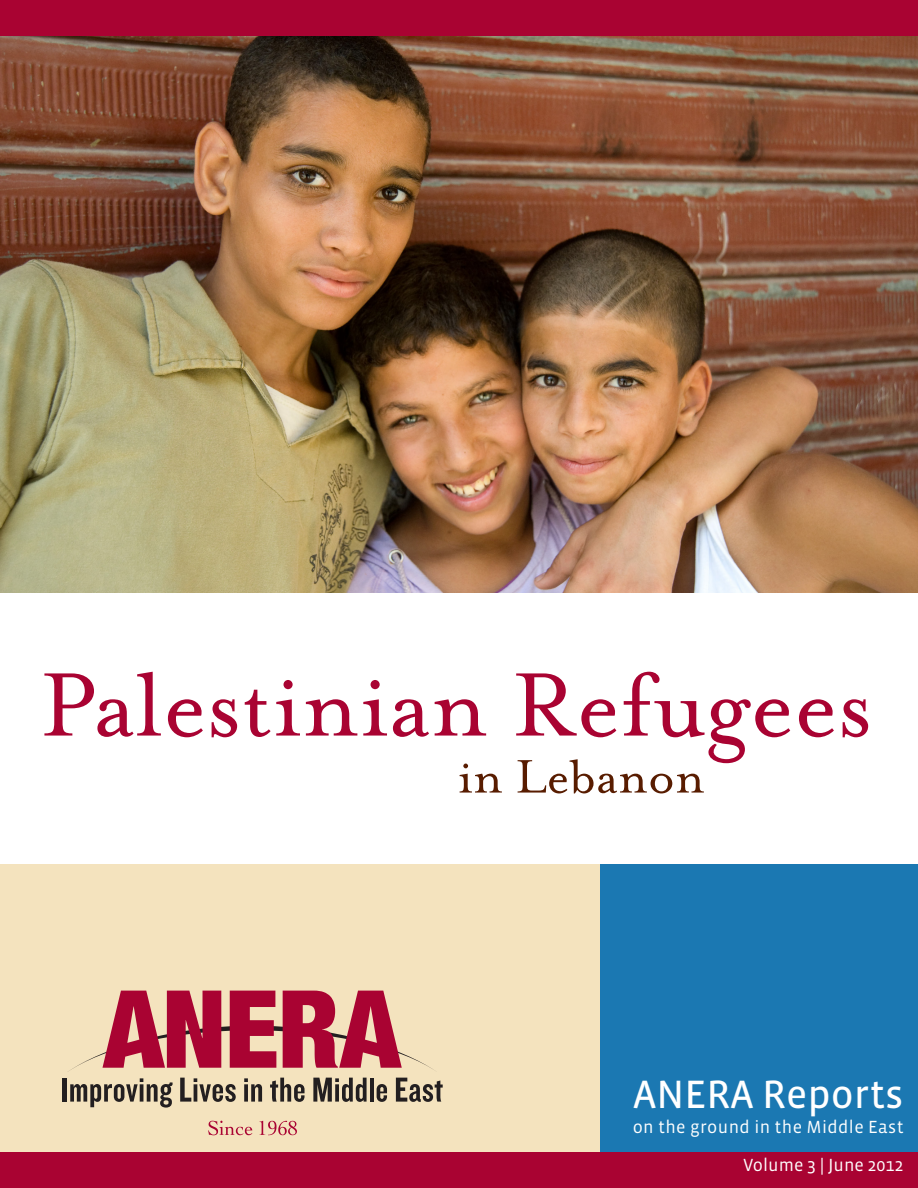
<style>
.page{position:relative;width:918px;height:1188px;background:#fff}
.page>*{position:absolute;margin:0;border:0;box-sizing:border-box;transform-origin:0 0}
.t1{font:103.5px "Mrs Eaves Roman";color:#a90332}
.t2{font:54px "Mrs Eaves Roman";color:#581c00}
.t3{font:40.5px "Vista Sans OT";color:#fff}
.t4{font:18px "Vista Sans OT";letter-spacing:.02em;color:#fff}
.t5{font:18px "Vista Sans OT";color:#fff}
</style>
<div class="page">
<div style="left:0;top:864px;width:601px;height:290px;background:#f4e3be"></div>
<div style="left:600px;top:864px;width:318px;height:310px;background:#1b78b2"></div>
<img style="left:0;top:36px;width:918px;height:556px">
<div style="left:0;top:0;width:918px;height:36px;background:#a90332"></div>
<div style="left:0;top:1152px;width:918px;height:36px;background:#a90332"></div>
<div style="left:62px;top:1078px;width:5px;height:24px;background:#231f20"></div>
<svg style="left:70px;top:1078px;width:103px;height:30px"></svg>
<svg style="left:180px;top:1078px;width:56px;height:24px"></svg>
<svg style="left:244px;top:1078px;width:18px;height:24px"></svg>
<svg style="left:270px;top:1078px;width:35px;height:24px"></svg>
<svg style="left:313px;top:1078px;width:54px;height:24px"></svg>
<hr style="left:370px;top:1078px;width:4px;height:24px;background:#231f20">
<svg style="left:377px;top:1084px;width:10px;height:18px"></svg>
<svg style="left:396px;top:1078px;width:47px;height:24px"></svg>
<svg style="left:68px;top:991px;width:366px;height:81px"></svg>
<svg style="left:208px;top:1121px;width:44px;height:14px"></svg>
<svg style="left:259px;top:1121px;width:38px;height:14px"></svg>
<p class="t1" style="left:40px;top:649px;width:834px">Palestinian Refugees</p>
<p class="t2" style="left:458px;top:747px;width:249px">in Lebanon</p>
<p class="t3" style="left:633px;top:1074px;width:272px">ANERA Reports</p>
<p class="t4" style="left:633px;top:1118px;width:272px">on the ground in the Middle East</p>
<p class="t5" style="left:743px;top:1156px;width:162px">Volume 3 | June 2012</p>
</div>
